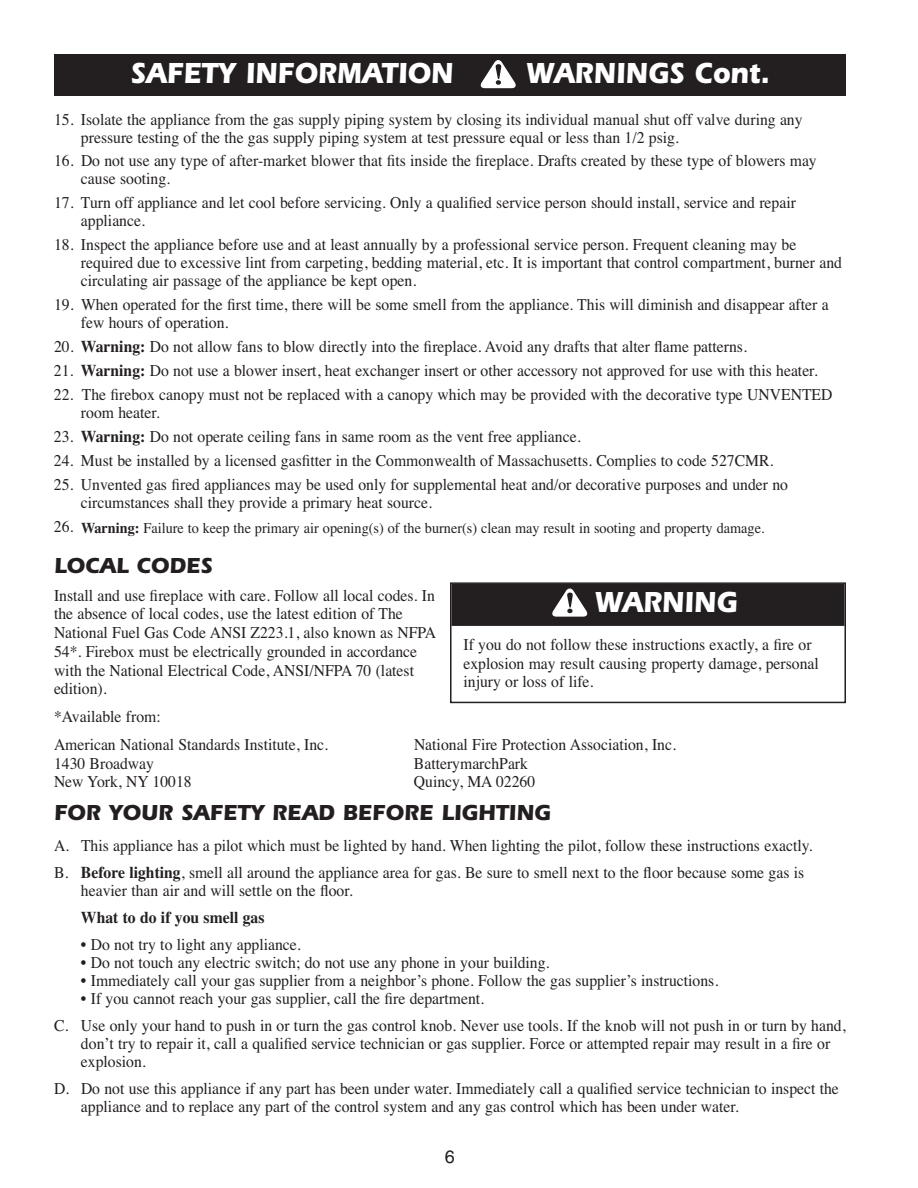
<style>
.page{position:relative;width:918px;height:1188px;background:#fff}
.page>*{position:absolute;margin:0;border:0;box-sizing:border-box;transform-origin:0 0}
.t1{font:700 30px "Itc Eras";color:#fff;scale:.9 1}
.t2{font:700 22.5px "Itc Eras";color:#231f20;scale:.95 1}
.t3{font:18px "Helvetica";color:#231f20}
.t4{font:16.5px/18px "Times";color:#231f20;scale:.95 1}
.t5{font:700 16.5px "Times";color:#231f20;scale:.95 1}
.t6{font:15px "Times";color:#231f20;scale:.95 1}
.s1{font-weight:700}
.s2{font-size:16.5px}
</style>
<div class="page">
<div style="left:54px;top:54px;width:792px;height:42px;background:#231f20"></div>
<svg style="left:480px;top:60px;width:36px;height:28px"></svg>
<div style="left:450px;top:582px;width:396px;height:121px;border:2px solid #231f20"></div>
<div style="left:452px;top:584px;width:392px;height:42px;background:#231f20"></div>
<svg style="left:552px;top:588px;width:36px;height:29px"></svg>
<h1 class="t1" style="left:130px;top:55px;width:360px">SAFETY INFORMATION</h1>
<h1 class="t1" style="left:527px;top:55px;width:271px">WARNINGS Cont.</h1>
<p class="t4" style="left:81px;top:112px;width:761px;text-indent:-27px">15. Isolate the appliance from the gas supply piping system by closing its individual manual shut off valve during any pressure testing of the the gas supply piping system at test pressure equal or less than 1/2 psig.</p>
<p class="t4" style="left:81px;top:154px;width:776px;text-indent:-27px">16. Do not use any type of after-market blower that fits inside the fireplace. Drafts created by these type of blowers may cause sooting.</p>
<p class="t4" style="left:81px;top:196px;width:754px;text-indent:-27px">17. Turn off appliance and let cool before servicing. Only a qualified service person should install, service and repair appliance.</p>
<p class="t4" style="left:81px;top:238px;width:803px;text-indent:-27px">18. Inspect the appliance before use and at least annually by a professional service person. Frequent cleaning may be required due to excessive lint from carpeting, bedding material, etc. It is important that control compartment, burner and circulating air passage of the appliance be kept open.</p>
<p class="t4" style="left:81px;top:297px;width:789px;text-indent:-27px">19. When operated for the first time, there will be some smell from the appliance. This will diminish and disappear after a few hours of operation.</p>
<p class="t4" style="left:54px;top:339px;width:731px">20. <span class="s1">Warning:</span> Do not allow fans to blow directly into the fireplace. Avoid any drafts that alter flame patterns.</p>
<p class="t4" style="left:54px;top:363px;width:805px">21. <span class="s1">Warning:</span> Do not use a blower insert, heat exchanger insert or other accessory not approved for use with this heater.</p>
<p class="t4" style="left:81px;top:387px;width:793px;text-indent:-27px">22. The firebox canopy must not be replaced with a canopy which may be provided with the decorative type UNVENTED room heater.</p>
<p class="t4" style="left:54px;top:429px;width:556px">23. <span class="s1">Warning:</span> Do not operate ceiling fans in same room as the vent free appliance.</p>
<p class="t4" style="left:54px;top:453px;width:759px">24. Must be installed by a licensed gasfitter in the Commonwealth of Massachusetts. Complies to code 527CMR.</p>
<p class="t4" style="left:81px;top:477px;width:746px;text-indent:-27px">25. Unvented gas fired appliances may be used only for supplemental heat and/or decorative purposes and under no circumstances shall they provide a primary heat source.</p>
<p class="t6" style="left:54px;top:522px;width:750px"><span class="s2">26.</span> <span class="s1">Warning:</span> Failure to keep the primary air opening(s) of the burner(s) clean may result in sooting and property damage.</p>
<h2 class="t2" style="left:54px;top:552px;width:168px">LOCAL CODES</h2>
<p class="t4" style="left:54px;top:587px;width:404px;line-height:18.8px">Install and use fireplace with care. Follow all local codes. In the absence of local codes, use the latest edition of The National Fuel Gas Code ANSI Z223.1, also known as NFPA 54*. Firebox must be electrically grounded in accordance with the National Electrical Code, ANSI/NFPA 70 (latest edition).</p>
<p class="t4" style="left:54px;top:704px;width:290px;line-height:27.8px">*Available from:<br>American National Standards Institute, Inc.</p>
<h1 class="t1" style="left:595px;top:585px;width:159px">WARNING</h1>
<p class="t4" style="left:464px;top:637px;width:376px;line-height:18.8px">If you do not follow these instructions exactly, a fire or explosion may result causing property damage, personal injury or loss of life.</p>
<p class="t4" style="left:414px;top:737px;width:277px">National Fire Protection Association, Inc.</p>
<p class="t4" style="left:54px;top:756px;width:107px">1430 Broadway</p>
<p class="t4" style="left:414px;top:756px;width:122px">BatterymarchPark</p>
<p class="t4" style="left:54px;top:774px;width:147px">New York, NY 10018</p>
<p class="t4" style="left:414px;top:774px;width:129px">Quincy, MA 02260</p>
<h2 class="t2" style="left:54px;top:799px;width:524px">FOR YOUR SAFETY READ BEFORE LIGHTING</h2>
<p class="t4" style="left:54px;top:834px;width:800px;line-height:27px">A. This appliance has a pilot which must be lighted by hand. When lighting the pilot, follow these instructions exactly.<br>B. <span class="s1">Before lighting</span>, smell all around the appliance area for gas. Be sure to smell next to the floor because some gas is</p>
<p class="t4" style="left:81px;top:883px;width:288px">heavier than air and will settle on the floor.</p>
<p class="t5" style="left:81px;top:912px;width:195px">What to do if you smell gas</p>
<p class="t4" style="left:81px;top:937px;width:233px">• Do not try to light any appliance.</p>
<p class="t4" style="left:81px;top:955px;width:495px">• Do not touch any electric switch; do not use any phone in your building.</p>
<p class="t4" style="left:81px;top:973px;width:672px">• Immediately call your gas supplier from a neighbor’s phone. Follow the gas supplier’s instructions.</p>
<p class="t4" style="left:54px;top:987px;width:835px;line-height:27px;text-indent:27px">• If you cannot reach your gas supplier, call the fire department.<br>C. Use only your hand to push in or turn the gas control knob. Never use tools. If the knob will not push in or turn by hand,</p>
<p class="t4" style="left:81px;top:1036px;width:790px">don’t try to repair it, call a qualified service technician or gas supplier. Force or attempted repair may result in a fire or explosion.</p>
<p class="t4" style="left:81px;top:1081px;width:799px;text-indent:-27px">D. Do not use this appliance if any part has been under water. Immediately call a qualified service technician to inspect the appliance and to replace any part of the control system and any gas control which has been under water.</p>
<p class="t3" style="left:445px;top:1147px;width:12px">6</p>
</div>
